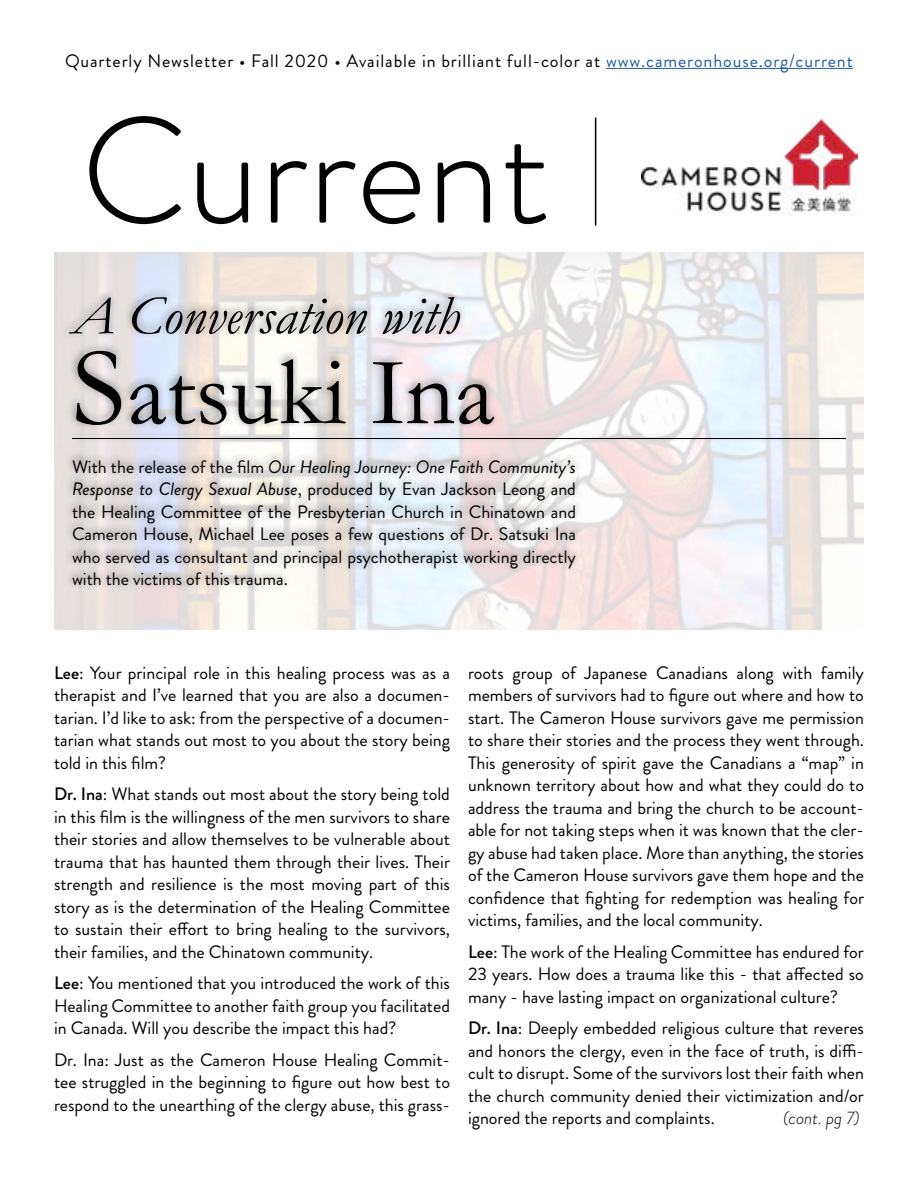
<style>
.page{position:relative;width:918px;height:1188px;background:#fff}
.page>*{position:absolute;margin:0;border:0;box-sizing:border-box;transform-origin:0 0}
.t1{font:300 150px "Brandon Grotesque";color:#000}
.t2{font:97.5px "Garamond";color:#000}
.t3{font:italic 55.5px "Garamond";color:#000}
.t4{font:18px/22.5px "Brandon Grotesque";color:#000;text-align:justify}
.t5{font:18px "Brandon Grotesque";letter-spacing:.05em;color:#000}
.t6{font:italic 300 18px "Brandon Grotesque";color:#000}
.s1{color:#215e9e}
.s2{font-size:112.5px}
.s3{font-style:italic}
.s4{font-weight:500}
</style>
<div class="page">
<img style="left:54px;top:252px;width:810px;height:378px">
<hr style="left:606px;top:68px;width:247px;height:1px;background:#215e9e">
<hr style="left:595px;top:118px;width:1px;height:108px;background:#000">
<img style="left:641px;top:120px;width:216px;height:95px">
<div style="left:60px;top:286px;width:792px;height:305px;background:#000;opacity:.39"></div>
<hr style="left:72px;top:438px;width:774px;height:1px;background:#000">
<p class="t5" style="left:65px;top:48px;width:789px">Quarterly Newsletter • Fall 2020 • Available in brilliant full-color at <span class="s1">www.cameronhouse.org/current</span></p>
<h1 class="t1" style="left:81px;top:69px;width:470px">Current</h1>
<h3 class="t3" style="left:72px;top:278px;width:389px">A Conversation with</h3>
<h2 class="t2" style="left:72px;top:327px;width:424px"><span class="s2">S</span>atsuki Ina</h2>
<p class="t4" style="left:72px;top:455px;width:506px">With the release of the film <span class="s3">Our Healing Journey: One Faith Community’s Response to Clergy Sexual Abuse</span>, produced by Evan Jackson Leong and the Healing Committee of the Presbyterian Church in Chinatown and Cameron House, Michael Lee poses a few questions of Dr. Satsuki Ina who served as consultant and principal psychotherapist working directly with the victims of this trauma.</p>
<p class="t4" style="left:54px;top:661px;width:398px"><span class="s4">Lee</span>: Your principal role in this healing process was as a therapist and I’ve learned that you are also a documen&shy;tarian. I’d like to ask: from the perspective of a documen&shy;tarian what stands out most to you about the story being told in this film?</p>
<p class="t4" style="left:54px;top:783px;width:398px"><span class="s4">Dr. Ina</span>: What stands out most about the story being told in this film is the willingness of the men survivors to share their stories and allow themselves to be vulnerable about trauma that has haunted them through their lives. Their strength and resilience is the most moving part of this story as is the determination of the Healing Committee to sustain their effort to bring healing to the survivors, their families, and the Chinatown community.</p>
<p class="t4" style="left:54px;top:972px;width:398px"><span class="s4">Lee</span>: You mentioned that you introduced the work of this Healing Committee to another faith group you facilitated in Canada. Will you describe the impact this had?</p>
<p class="t4" style="left:54px;top:1048px;width:398px">Dr. Ina: Just as the Cameron House Healing Commit&shy;tee struggled in the beginning to figure out how best to respond to the unearthing of the clergy abuse, this grass-</p>
<p class="t4" style="left:468px;top:661px;width:398px">roots group of Japanese Canadians along with family members of survivors had to figure out where and how to start. The Cameron House survivors gave me permission to share their stories and the process they went through.<br>This generosity of spirit gave the Canadians a “map” in unknown territory about how and what they could do to address the trauma and bring the church to be account&shy;able for not taking steps when it was known that the cler&shy;gy abuse had taken place. More than anything, the stories of the Cameron House survivors gave them hope and the confidence that fighting for redemption was healing for victims, families, and the local community.</p>
<p class="t4" style="left:468px;top:940px;width:398px"><span class="s4">Lee</span>: The work of the Healing Committee has endured for 23 years. How does a trauma like this - that affected so many - have lasting impact on organizational culture?</p>
<p class="t4" style="left:468px;top:1017px;width:398px"><span class="s4">Dr. Ina</span>: Deeply embedded religious culture that reveres and honors the clergy, even in the face of truth, is diffi&shy;cult to disrupt. Some of the survivors lost their faith when the church community denied their victimization and/or ignored the reports and complaints.</p>
<p class="t6" style="left:783px;top:1106px;width:78px">(cont. pg 7)</p>
</div>
